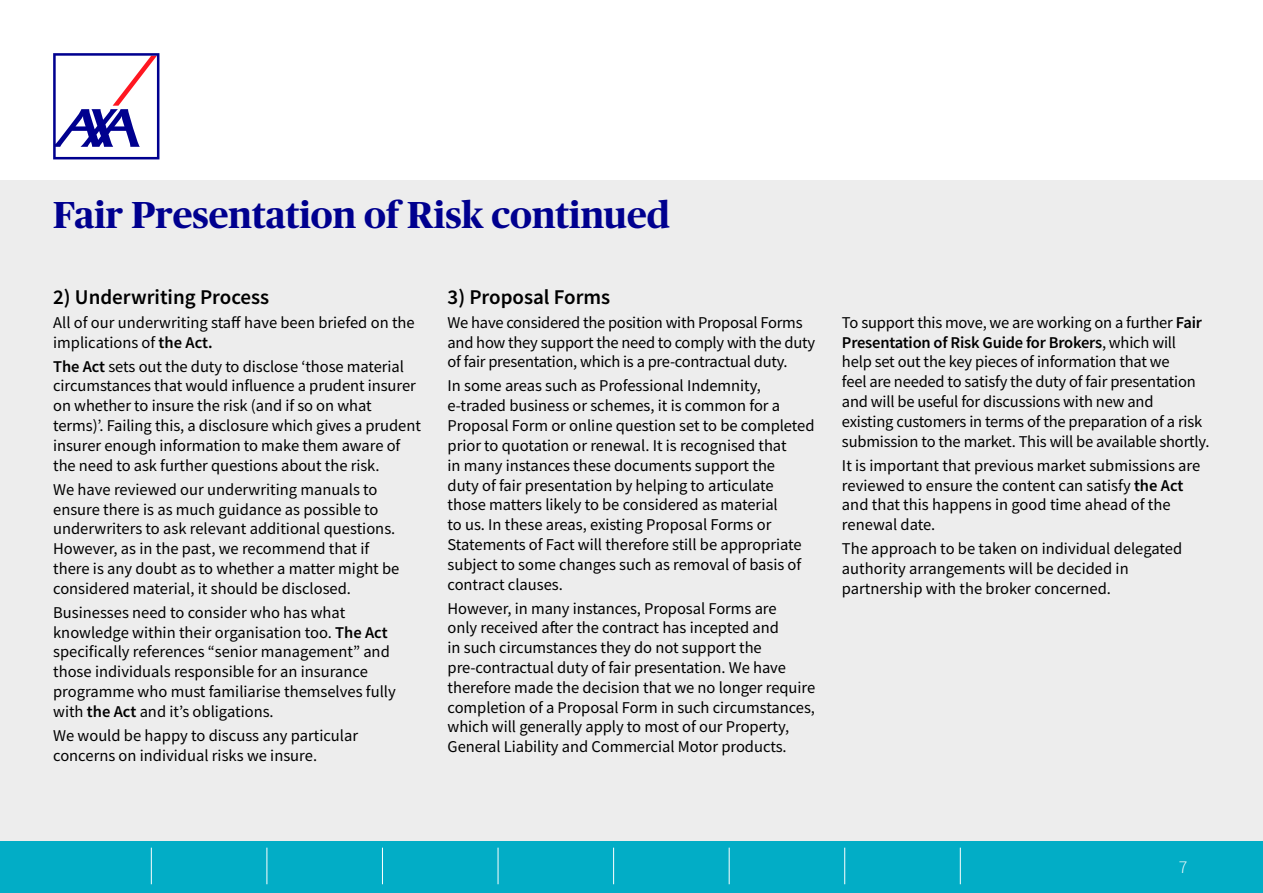
<style>
.page{position:relative;width:1263px;height:893px;background:#fff}
.page>*{position:absolute;margin:0;border:0;box-sizing:border-box;transform-origin:0 0}
.t1{font:700 37.5px "Publico Headline";color:#00008f}
.t2{font:600 21px "Source Sans Pro";color:#000}
.t3{font:300 18px "Source Sans Pro";color:#fff}
.t4{font:16.5px/19.8px "Source Sans Pro";letter-spacing:-.005em;color:#000}
.s1{font-weight:600}
</style>
<div class="page">
<div style="left:0;top:180px;width:1263px;height:713px;background:#ededed"></div>
<div style="left:0;top:842px;width:1263px;height:51px;background:#02adc6"></div>
<svg style="left:53px;top:53px;width:106px;height:106px"></svg>
<hr style="left:266px;top:848px;width:1px;height:36px;background:#fff">
<hr style="left:382px;top:848px;width:1px;height:36px;background:#fff">
<hr style="left:498px;top:848px;width:1px;height:36px;background:#fff">
<hr style="left:613px;top:848px;width:1px;height:36px;background:#fff">
<hr style="left:151px;top:848px;width:1px;height:36px;background:#fff">
<hr style="left:729px;top:848px;width:1px;height:36px;background:#fff">
<hr style="left:960px;top:848px;width:1px;height:36px;background:#fff">
<hr style="left:844px;top:848px;width:1px;height:36px;background:#fff">
<h1 class="t1" style="left:53px;top:188px;width:618px">Fair Presentation of Risk continued</h1>
<p class="t2" style="left:53px;top:283px;width:218px">2) Underwriting Process</p>
<p class="t4" style="left:53px;top:312px;width:363px">All of our underwriting staff have been briefed on the implications of <span class="s1">the Act.</span></p>
<p class="t4" style="left:53px;top:356px;width:369px"><span class="s1">The Act</span> sets out the duty to disclose ‘those material circumstances that would influence a prudent insurer on whether to insure the risk (and if so on what terms)’. Failing this, a disclosure which gives a prudent insurer enough information to make them aware of the need to ask further questions about the risk.</p>
<p class="t4" style="left:53px;top:479px;width:348px">We have reviewed our underwriting manuals to ensure there is as much guidance as possible to underwriters to ask relevant additional questions.<br>However, as in the past, we recommend that if there is any doubt as to whether a matter might be considered material, it should be disclosed.</p>
<p class="t4" style="left:53px;top:602px;width:344px">Businesses need to consider who has what knowledge within their organisation too. <span class="s1">The Act </span>specifically references “senior management” and those individuals responsible for an insurance programme who must familiarise themselves fully with <span class="s1">the Act</span> and it’s obligations.</p>
<p class="t4" style="left:53px;top:725px;width:307px">We would be happy to discuss any particular concerns on individual risks we insure.</p>
<p class="t2" style="left:448px;top:283px;width:164px">3) Proposal Forms</p>
<p class="t4" style="left:448px;top:312px;width:369px">We have considered the position with Proposal Forms and how they support the need to comply with the duty of fair presentation, which is a pre‑contractual duty.</p>
<p class="t4" style="left:448px;top:376px;width:368px">In some areas such as Professional Indemnity, e‑traded business or schemes, it is common for a Proposal Form or online question set to be completed prior to quotation or renewal. It is recognised that<br>in many instances these documents support the<br>duty of fair presentation by helping to articulate those matters likely to be considered as material<br>to us. In these areas, existing Proposal Forms or Statements of Fact will therefore still be appropriate subject to some changes such as removal of basis of contract clauses.</p>
<p class="t4" style="left:448px;top:598px;width:369px">However, in many instances, Proposal Forms are<br>only received after the contract has incepted and<br>in such circumstances they do not support the pre‑contractual duty of fair presentation. We have therefore made the decision that we no longer require completion of a Proposal Form in such circumstances, which will generally apply to most of our Property, General Liability and Commercial Motor products.</p>
<p class="t4" style="left:842px;top:312px;width:369px">To support this move, we are working on a further <span class="s1">Fair Presentation of Risk Guide for Brokers</span>, which will help set out the key pieces of information that we<br>feel are needed to satisfy the duty of fair presentation and will be useful for discussions with new and<br>existing customers in terms of the preparation of a risk submission to the market. This will be available shortly.</p>
<p class="t4" style="left:842px;top:455px;width:360px">It is important that previous market submissions are reviewed to ensure the content can satisfy <span class="s1">the Act </span>and that this happens in good time ahead of the renewal date.</p>
<p class="t4" style="left:842px;top:539px;width:342px">The approach to be taken on individual delegated authority arrangements will be decided in partnership with the broker concerned.</p>
<p class="t3" style="left:1179px;top:856px;width:10px">7</p>
</div>
